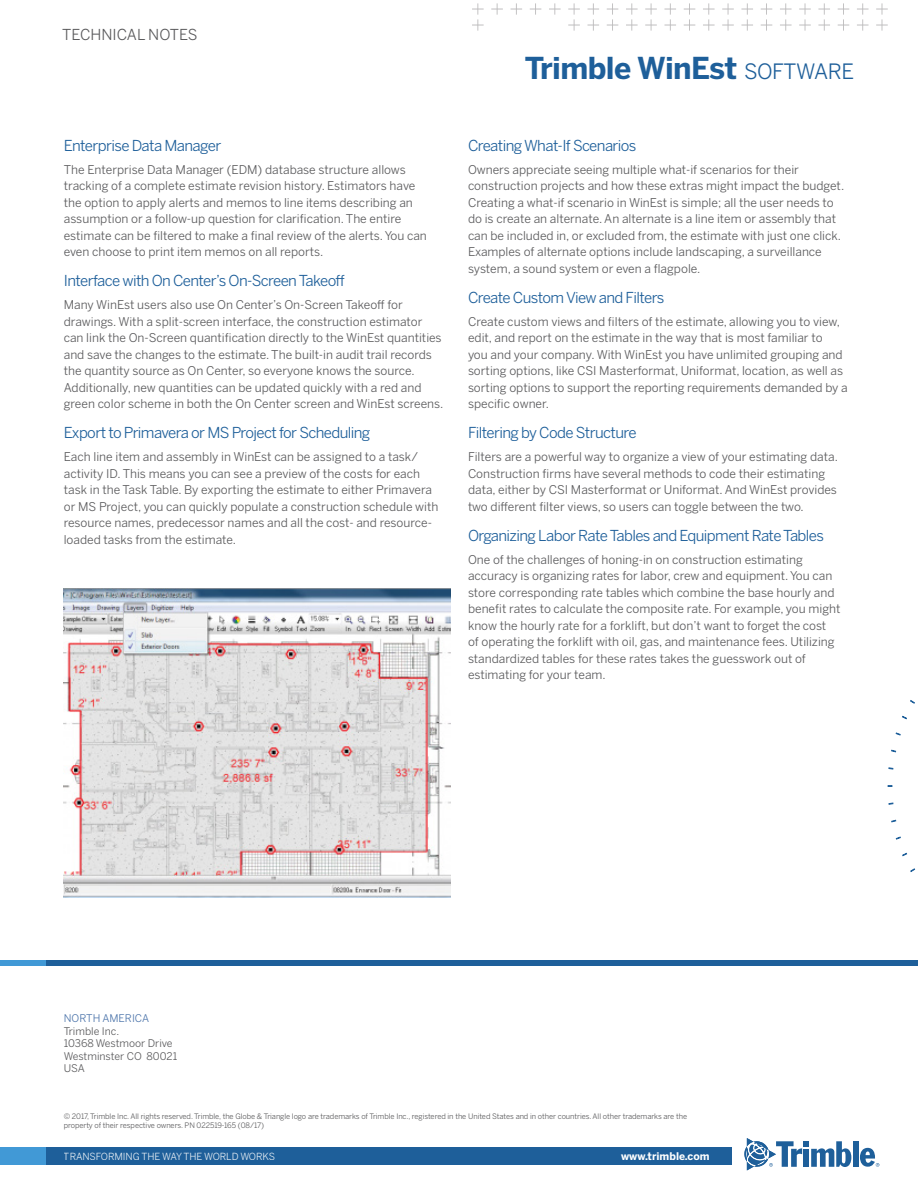
<style>
.page{position:relative;width:918px;height:1188px;background:#fff}
.page>*{position:absolute;margin:0;border:0;box-sizing:border-box;transform-origin:0 0}
.t1{font:700 30px "Benton Sans";letter-spacing:-.02em;color:#1e5f9a}
.t2{font:15px "Benton Sans";letter-spacing:-.04em;color:#1e5f9a}
.t3{font:15px "Benton Sans";color:#59595b}
.t4{font:12px/16.5px "Benton Sans";color:#59595b}
.t5{font:10.5px/12.6px "Benton Sans";color:#59595b}
.t6{font:700 10.5px "Benton Sans";color:#fff}
.t7{font:10.5px "Benton Sans";color:#4972a9}
.t8{font:9.75px "Benton Sans";letter-spacing:-.01em;color:#fff}
.t9{font:7.5px/9px "Benton Sans";letter-spacing:-.01em;color:#59595b}
.s1{font-weight:400;font-size:21px}
</style>
<div class="page">
<svg style="left:472px;top:3px;width:416px;height:28px"></svg>
<img style="left:64px;top:588px;width:386px;height:309px">
<svg style="left:910px;top:868px;width:5px;height:4px"></svg>
<svg style="left:902px;top:853px;width:5px;height:4px"></svg>
<svg style="left:896px;top:836px;width:5px;height:4px"></svg>
<svg style="left:891px;top:820px;width:5px;height:3px"></svg>
<svg style="left:888px;top:802px;width:6px;height:3px"></svg>
<svg style="left:888px;top:767px;width:6px;height:3px"></svg>
<svg style="left:891px;top:749px;width:5px;height:4px"></svg>
<svg style="left:895px;top:732px;width:6px;height:4px"></svg>
<svg style="left:902px;top:716px;width:5px;height:4px"></svg>
<svg style="left:910px;top:700px;width:5px;height:4px"></svg>
<div style="left:853px;top:1141px;width:5px;height:26px;background:#1e5f9a"></div>
<svg style="left:744px;top:1138px;width:107px;height:32px"></svg>
<svg style="left:860px;top:1148px;width:19px;height:19px"></svg>
<div style="left:0;top:1147px;width:730px;height:18px;background:#4199d6"></div>
<div style="left:47px;top:1147px;width:685px;height:18px;background:#1e5f9a"></div>
<div style="left:0;top:960px;width:65px;height:5px;background:#4199d6"></div>
<div style="left:47px;top:960px;width:871px;height:5px;background:#1e5f9a"></div>
<p class="t3" style="left:62px;top:26px;width:137px">TECHNICAL NOTES</p>
<p class="t2" style="left:64px;top:137px;width:159px">Enterprise Data Manager</p>
<p class="t4" style="left:64px;top:161px;width:365px">The Enterprise Data Manager (EDM) database structure allows tracking of a complete estimate revision history. Estimators have the option to apply alerts and memos to line items describing an assumption or a follow-up question for clarification. The entire estimate can be filtered to make a final review of the alerts. You can even choose to print item memos on all reports.</p>
<p class="t2" style="left:64px;top:272px;width:283px">Interface with On Center’s On-Screen Takeoff</p>
<p class="t4" style="left:64px;top:297px;width:381px">Many WinEst users also use On Center’s On-Screen Takeoff for drawings. With a split-screen interface, the construction estimator can link the On-Screen quantification directly to the WinEst quantities and save the changes to the estimate. The built-in audit trail records the quantity source as On Center, so everyone knows the source.<br>Additionally, new quantities can be updated quickly with a red and green color scheme in both the On Center screen and WinEst screens.</p>
<p class="t2" style="left:64px;top:424px;width:308px">Export to Primavera or MS Project for Scheduling</p>
<p class="t4" style="left:64px;top:449px;width:376px">Each line item and assembly in WinEst can be assigned to a task/ activity ID. This means you can see a preview of the costs for each task in the Task Table. By exporting the estimate to either Primavera or MS Project, you can quickly populate a construction schedule with resource names, predecessor names and all the cost- and resource&shy;loaded tasks from the estimate.</p>
<h1 class="t1" style="left:525px;top:50px;width:331px">Trimble WinEst <span class="s1">SOFTWARE</span></h1>
<p class="t2" style="left:468px;top:137px;width:170px">Creating What-If Scenarios</p>
<p class="t4" style="left:468px;top:161px;width:378px">Owners appreciate seeing multiple what-if scenarios for their construction projects and how these extras might impact the budget.<br>Creating a what-if scenario in WinEst is simple; all the user needs to do is create an alternate. An alternate is a line item or assembly that can be included in, or excluded from, the estimate with just one click.<br>Examples of alternate options include landscaping, a surveillance system, a sound system or even a flagpole.</p>
<p class="t2" style="left:468px;top:289px;width:198px">Create Custom View and Filters</p>
<p class="t4" style="left:468px;top:313px;width:381px">Create custom views and filters of the estimate, allowing you to view, edit, and report on the estimate in the way that is most familiar to<br>you and your company. With WinEst you have unlimited grouping and sorting options, like CSI Masterformat, Uniformat, location, as well as sorting options to support the reporting requirements demanded by a specific owner.</p>
<p class="t2" style="left:468px;top:424px;width:170px">Filtering by Code Structure</p>
<p class="t4" style="left:468px;top:449px;width:371px">Filters are a powerful way to organize a view of your estimating data.<br>Construction firms have several methods to code their estimating data, either by CSI Masterformat or Uniformat. And WinEst provides two different filter views, so users can toggle between the two.</p>
<p class="t2" style="left:468px;top:526px;width:357px">Organizing Labor Rate Tables and Equipment Rate Tables</p>
<p class="t4" style="left:468px;top:551px;width:374px">One of the challenges of honing-in on construction estimating accuracy is organizing rates for labor, crew and equipment. You can store corresponding rate tables which combine the base hourly and benefit rates to calculate the composite rate. For example, you might know the hourly rate for a forklift, but don’t want to forget the cost<br>of operating the forklift with oil, gas, and maintenance fees. Utilizing standardized tables for these rates takes the guesswork out of estimating for your team.</p>
<p class="t7" style="left:64px;top:1012px;width:87px">NORTH AMERICA</p>
<p class="t5" style="left:64px;top:1024px;width:115px">Trimble Inc.<br>10368 Westmoor Drive<br>Westminster CO 80021<br>USA</p>
<p class="t9" style="left:64px;top:1111px;width:625px">© 2017, Trimble Inc. All rights reserved. Trimble, the Globe &amp; Triangle logo are trademarks of Trimble Inc., registered in the United States and in other countries. All other trademarks are the property of their respective owners. PN 022519-165 (08/17)</p>
<p class="t8" style="left:64px;top:1150px;width:213px">TRANSFORMING THE WAY THE WORLD WORKS</p>
<p class="t6" style="left:621px;top:1150px;width:90px">www.trimble.com</p>
</div>
